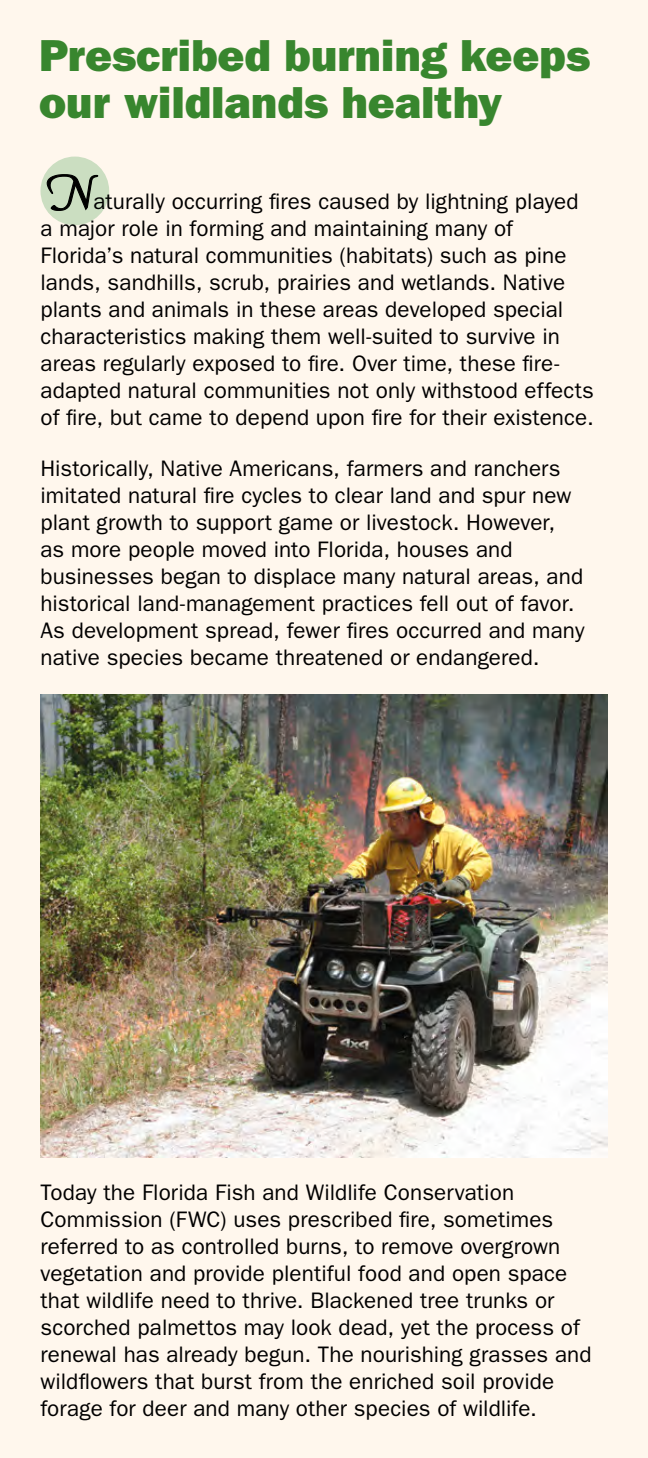
<style>
.page{position:relative;width:648px;height:1458px;background:#fff7ed}
.page>*{position:absolute;margin:0;border:0;box-sizing:border-box;transform-origin:0 0}
.subhead{font:54px "Calligraphy FLF";color:#000}
.subhead-2{font:45px "ITC Franklin Gothic Std Hvy";color:#38862e}
.subhead-3{font:22.5px/27px "ITC Franklin Gothic Std";letter-spacing:.005em;color:#000}
</style>
<div class="page">
<div style="left:40px;top:157px;width:69px;height:68px;background:#cbdec1;border-radius:50%"></div>
<svg style="left:46px;top:174px;width:53px;height:38px"></svg>
<img style="left:40px;top:694px;width:567px;height:463px">
<p class="subhead-2" style="left:39px;top:29px;width:552px">Prescribed burning keeps</p>
<p class="subhead-2" style="left:39px;top:76px;width:465px">our wildlands healthy</p>
<p class="subhead" style="left:46px;top:167px;width:48px">N</p>
<p class="subhead-3" style="left:40px;top:188px;width:555px;text-indent:53px">aturally occurring fires caused by lightning played a major role in forming and maintaining many of Florida’s natural communities (habitats) such as pine lands, sandhills, scrub, prairies and wetlands. Native plants and animals in these areas developed special characteristics making them well-suited to survive in areas regularly exposed to fire. Over time, these fire&shy;adapted natural communities not only withstood effects of fire, but came to depend upon fire for their existence.</p>
<p class="subhead-3" style="left:40px;top:455px;width:545px">Historically, Native Americans, farmers and ranchers imitated natural fire cycles to clear land and spur new plant growth to support game or livestock. However, as more people moved into Florida, houses and businesses began to displace many natural areas, and historical land-management practices fell out of favor.<br>As development spread, fewer fires occurred and many native species became threatened or endangered.</p>
<p class="subhead-3" style="left:40px;top:1179px;width:553px">Today the Florida Fish and Wildlife Conservation Commission (FWC) uses prescribed fire, sometimes referred to as controlled burns, to remove overgrown vegetation and provide plentiful food and open space that wildlife need to thrive. Blackened tree trunks or scorched palmettos may look dead, yet the process of renewal has already begun. The nourishing grasses and wildflowers that burst from the enriched soil provide forage for deer and many other species of wildlife.</p>
</div>
